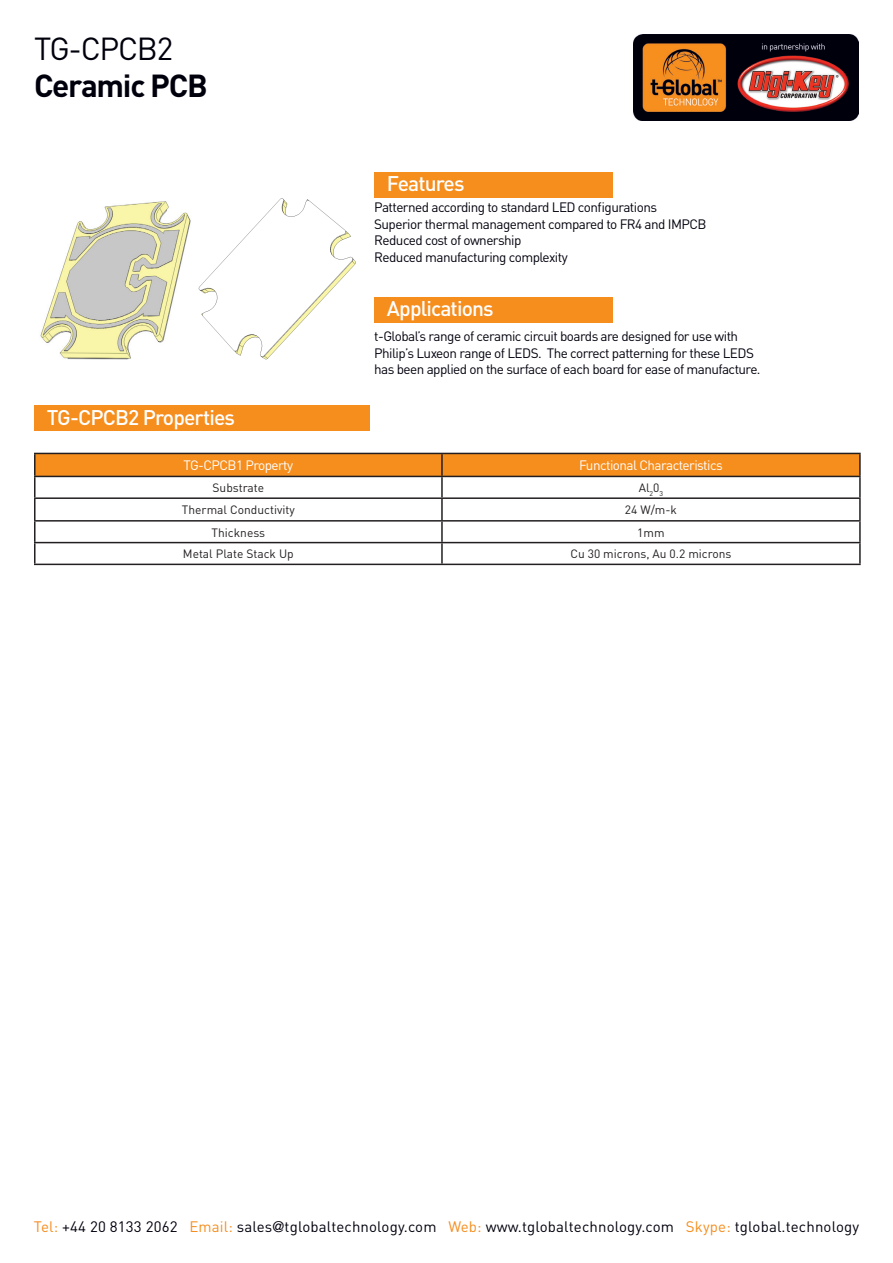
<style>
.page{position:relative;width:893px;height:1263px;background:#fff}
.page>*{position:absolute;margin:0;border:0;box-sizing:border-box;transform-origin:0 0}
.t1{font:700 31.5px "DIN";letter-spacing:-.04em;color:#00000d}
.t2{font:31.5px "DIN";letter-spacing:-.04em;color:#00000d}
.t3{font:500 21px "DIN";letter-spacing:-.04em;color:#fff}
.t4{font:15px "DIN";letter-spacing:.01em;color:#00000d}
.t5{font:13.5px/16.5px "DIN";letter-spacing:-.04em;color:#00000d}
.t6{font:13.5px "DIN";letter-spacing:-.04em;color:#fff}
.t7{font:12px "DIN";color:#231f20}
.s1{color:#f68e1e}
.s2{font-family:"Helvetica Neue LT"}
</style>
<div class="page">
<div style="left:374px;top:172px;width:238px;height:25px;background:#f68e1e"></div>
<div style="left:374px;top:297px;width:238px;height:26px;background:#f68e1e"></div>
<div style="left:34px;top:406px;width:336px;height:25px;background:#f68e1e"></div>
<img style="left:633px;top:34px;width:226px;height:86px">
<svg style="left:36px;top:454px;width:823px;height:22px;background:#f08b1e"></svg>
<hr style="left:34px;top:453px;width:408px;height:1px;background:#231f20">
<hr style="left:34px;top:454px;width:2px;height:22px;background:#231f20">
<hr style="left:442px;top:453px;width:419px;height:1px;background:#231f20">
<hr style="left:441px;top:454px;width:2px;height:22px;background:#231f20">
<hr style="left:859px;top:454px;width:2px;height:22px;background:#231f20">
<hr style="left:34px;top:476px;width:408px;height:1px;background:#231f20">
<hr style="left:34px;top:477px;width:2px;height:20px;background:#231f20">
<hr style="left:442px;top:476px;width:419px;height:1px;background:#231f20">
<hr style="left:441px;top:477px;width:2px;height:20px;background:#231f20">
<hr style="left:859px;top:477px;width:2px;height:20px;background:#231f20">
<hr style="left:34px;top:497px;width:408px;height:2px;background:#231f20">
<hr style="left:34px;top:499px;width:2px;height:21px;background:#231f20">
<hr style="left:442px;top:497px;width:419px;height:2px;background:#231f20">
<hr style="left:441px;top:499px;width:2px;height:21px;background:#231f20">
<hr style="left:859px;top:499px;width:2px;height:21px;background:#231f20">
<hr style="left:34px;top:520px;width:408px;height:2px;background:#231f20">
<hr style="left:34px;top:522px;width:2px;height:20px;background:#231f20">
<hr style="left:442px;top:520px;width:419px;height:2px;background:#231f20">
<hr style="left:441px;top:522px;width:2px;height:20px;background:#231f20">
<hr style="left:859px;top:522px;width:2px;height:20px;background:#231f20">
<hr style="left:34px;top:542px;width:408px;height:1px;background:#231f20">
<hr style="left:34px;top:543px;width:2px;height:21px;background:#231f20">
<hr style="left:442px;top:542px;width:419px;height:1px;background:#231f20">
<hr style="left:441px;top:543px;width:2px;height:21px;background:#231f20">
<hr style="left:859px;top:543px;width:2px;height:21px;background:#231f20">
<hr style="left:34px;top:564px;width:408px;height:1px;background:#231f20">
<hr style="left:442px;top:564px;width:419px;height:1px;background:#231f20">
<img style="left:40px;top:201px;width:151px;height:159px">
<img style="left:198px;top:198px;width:158px;height:162px">
<h1 class="t2" style="left:34px;top:29px;width:141px">TG-CPCB2</h1>
<h1 class="t1" style="left:34px;top:65px;width:175px">Ceramic PCB</h1>
<h2 class="t3" style="left:47px;top:404px;width:190px">TG-CPCB2 Properties</h2>
<h2 class="t3" style="left:387px;top:170px;width:79px">Features</h2>
<p class="t5" style="left:374px;top:199px;width:334px">Patterned according to standard LED configurations Superior thermal management compared to FR4 and IMPCB Reduced cost of ownership<br>Reduced manufacturing complexity</p>
<h2 class="t3" style="left:387px;top:295px;width:108px">Applications</h2>
<p class="t5" style="left:374px;top:328px;width:388px">t-Global’s range of ceramic circuit boards are designed for use with<br>Philip’s Luxeon range of LEDS. The correct patterning for these LEDS has been applied on the surface of each board for ease of manufacture.</p>
<p class="t6" style="left:183px;top:457px;width:111px">TG-CPCB1 Property</p>
<p class="t6" style="left:579px;top:457px;width:145px">Functional Characteristics</p>
<p class="t7" style="left:213px;top:480px;width:53px">Substrate</p>
<p class="t7" style="left:639px;top:480px;width:26px">Al<sub>2</sub>0<sub>3</sub></p>
<p class="t7" style="left:182px;top:502px;width:114px">Thermal Conductivity</p>
<p class="t7" style="left:625px;top:502px;width:54px">24 W/m-k</p>
<p class="t7" style="left:212px;top:525px;width:55px">Thickness</p>
<p class="t7" style="left:637px;top:525px;width:29px">1mm</p>
<p class="t7" style="left:183px;top:546px;width:112px">Metal Plate Stack Up</p>
<p class="t7" style="left:570px;top:546px;width:163px">Cu 30 microns, Au 0.2 microns</p>
<p class="t4" style="left:34px;top:1217px;width:827px"><span class="s1">Tel:</span> +44 20 8133 2062 <span class="s1">Email:</span> sales<span class="s2">@</span>tglobaltechnology.com <span class="s1">Web:</span> www.tglobaltechnology.com <span class="s1">Skype:</span> tglobal.technology</p>
</div>
